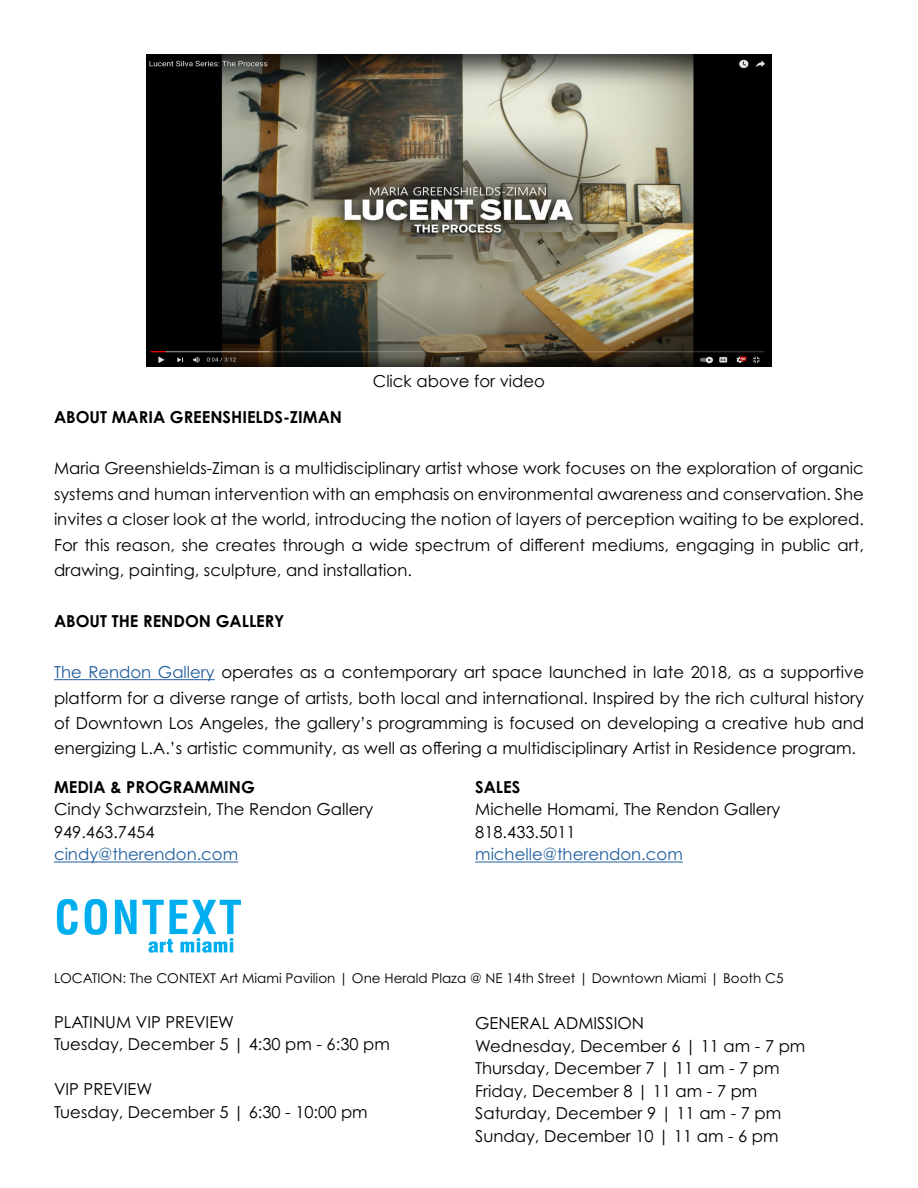
<style>
.page{position:relative;width:918px;height:1188px;background:#fff}
.page>*{position:absolute;margin:0;border:0;box-sizing:border-box;transform-origin:0 0}
.t1{font:16.5px/22.5px "Century Gothic Pro";color:#000}
.t2{font:700 16.5px "Century Gothic Pro";color:#000}
.t3{font:16.5px "Century Gothic Pro";color:#215e9e}
.t4{font:16.5px "Century Gothic";color:#000}
.t5{font:13.5px "Century Gothic Pro";color:#000}
.s1{color:#215e9e}
</style>
<div class="page">
<hr style="left:54px;top:679px;width:161px;height:1px;background:#215e9e">
<hr style="left:54px;top:862px;width:184px;height:1px;background:#215e9e">
<hr style="left:475px;top:862px;width:208px;height:1px;background:#215e9e">
<img style="left:147px;top:54px;width:624px;height:312px">
<img style="left:56px;top:900px;width:185px;height:53px">
<p class="t4" style="left:373px;top:371px;width:174px">Click above for video</p>
<p class="t2" style="left:54px;top:407px;width:290px">ABOUT MARIA GREENSHIELDS-ZIMAN</p>
<p class="t1" style="left:54px;top:455px;width:812px;line-height:25.5px;text-align:justify">Maria Greenshields-Ziman is a multidisciplinary artist whose work focuses on the exploration of organic systems and human intervention with an emphasis on environmental awareness and conservation. She invites a closer look at the world, introducing the notion of layers of perception waiting to be explored.<br>For this reason, she creates through a wide spectrum of different mediums, engaging in public art, drawing, painting, sculpture, and installation.</p>
<p class="t2" style="left:54px;top:611px;width:232px">ABOUT THE RENDON GALLERY</p>
<p class="t1" style="left:54px;top:659px;width:812px;line-height:25.5px;text-align:justify"><span class="s1">The Rendon Gallery</span> operates as a contemporary art space launched in late 2018, as a supportive platform for a diverse range of artists, both local and international. Inspired by the rich cultural history of Downtown Los Angeles, the gallery’s programming is focused on developing a creative hub and energizing L.A.’s artistic community, as well as offering a multidisciplinary Artist in Residence program.</p>
<p class="t2" style="left:54px;top:777px;width:202px">MEDIA &amp; PROGRAMMING</p>
<p class="t1" style="left:54px;top:798px;width:321px">Cindy Schwarzstein, The Rendon Gallery<br>949.463.7454</p>
<p class="t3" style="left:54px;top:844px;width:186px">cindy@therendon.com</p>
<p class="t2" style="left:475px;top:777px;width:47px">SALES</p>
<p class="t1" style="left:475px;top:798px;width:307px">Michelle Homami, The Rendon Gallery<br>818.433.5011</p>
<p class="t3" style="left:475px;top:844px;width:209px">michelle@therendon.com</p>
<p class="t5" style="left:54px;top:970px;width:731px">LOCATION: The CONTEXT Art Miami Pavilion | One Herald Plaza @ NE 14th Street | Downtown Miami | Booth C5</p>
<p class="t1" style="left:54px;top:1010px;width:337px">PLATINUM VIP PREVIEW<br>Tuesday, December 5 | 4:30 pm - 6:30 pm</p>
<p class="t1" style="left:54px;top:1078px;width:315px">VIP PREVIEW<br>Tuesday, December 5 | 6:30 - 10:00 pm</p>
<p class="t1" style="left:475px;top:1012px;width:332px">GENERAL ADMISSION<br>Wednesday, December 6 | 11 am - 7 pm<br>Thursday, December 7 | 11 am - 7 pm<br>Friday, December 8 | 11 am - 7 pm<br>Saturday, December 9 | 11 am - 7 pm<br>Sunday, December 10 | 11 am - 6 pm</p>
</div>
